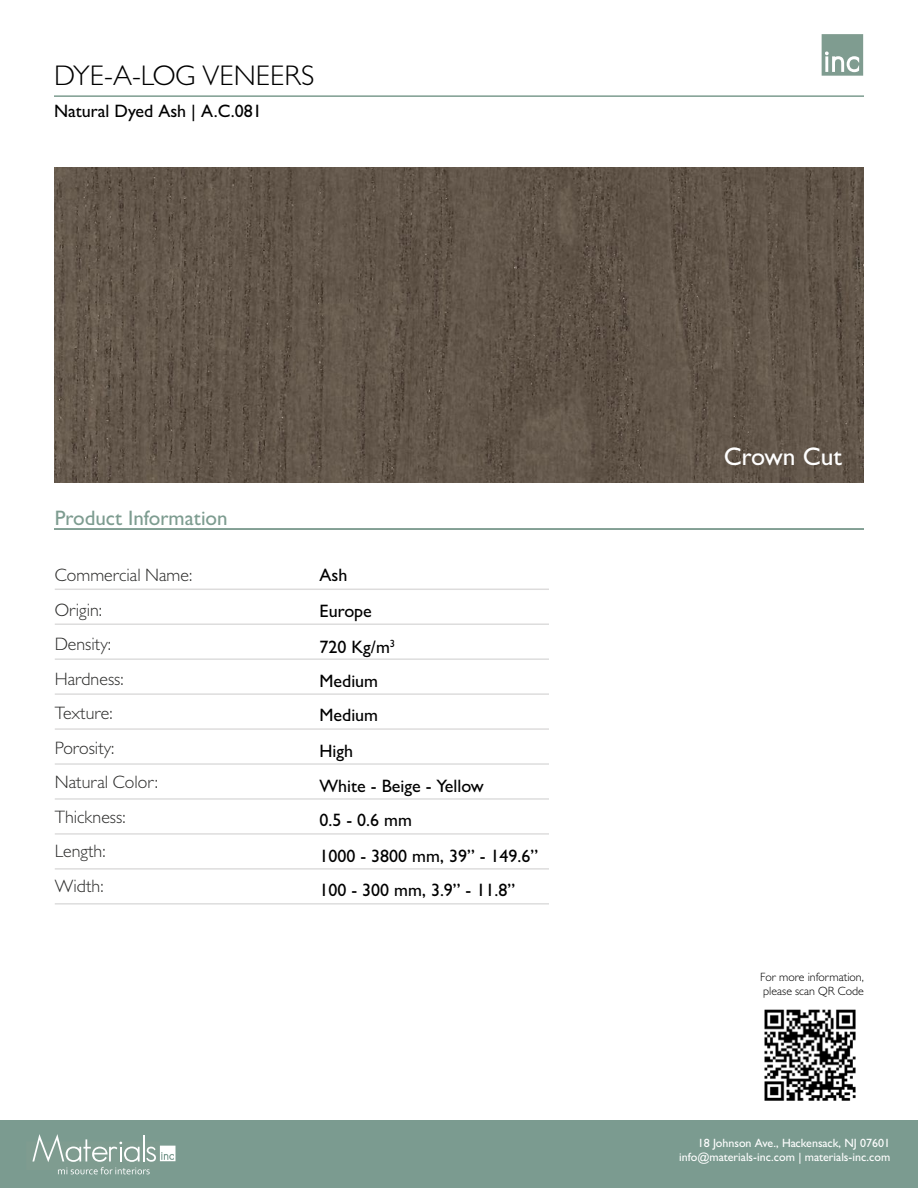
<style>
.page{position:relative;width:918px;height:1188px;background:#fff}
.page>*{position:absolute;margin:0;border:0;box-sizing:border-box;transform-origin:0 0}
.t1{font:300 28.5px "Gill Sans";color:#000}
.t2{font:500 25.5px "Gill Sans";color:#fff}
.t3{font:500 21px "Gill Sans";color:#7d9c90}
.t4{font:500 18px/35px "Gill Sans";color:#000}
.t5{font:300 18px/34.5px "Gill Sans";color:#2c2c2b}
.t6{font:500 12px/14.4px "Gill Sans";color:#fff;text-align:right}
.t7{font:300 12px/14.4px "Gill Sans";color:#000}
</style>
<div class="page">
<hr style="left:55px;top:589px;width:494px;height:1px;background:#bbbaba">
<hr style="left:55px;top:693px;width:494px;height:2px;background:#bbbaba">
<hr style="left:55px;top:798px;width:494px;height:2px;background:#bbbaba">
<hr style="left:55px;top:623px;width:494px;height:2px;background:#bbbaba">
<hr style="left:55px;top:728px;width:494px;height:2px;background:#bbbaba">
<hr style="left:55px;top:833px;width:494px;height:2px;background:#bbbaba">
<hr style="left:55px;top:658px;width:494px;height:2px;background:#bbbaba">
<hr style="left:55px;top:763px;width:494px;height:2px;background:#bbbaba">
<hr style="left:55px;top:868px;width:494px;height:2px;background:#bbbaba">
<hr style="left:55px;top:903px;width:494px;height:2px;background:#bbbaba">
<svg style="left:822px;top:34px;width:41px;height:42px;background:#93aba1"></svg>
<hr style="left:54px;top:95px;width:810px;height:2px;background:#7d9c90">
<div style="left:0;top:1120px;width:918px;height:68px;background:#7b9b90"></div>
<svg style="left:32px;top:1134px;width:144px;height:40px"></svg>
<img style="left:54px;top:167px;width:810px;height:315px">
<hr style="left:54px;top:528px;width:810px;height:2px;background:#7d9c90">
<img style="left:764px;top:1009px;width:92px;height:92px">
<h1 class="t1" style="left:54px;top:58px;width:262px">DYE-A-LOG VENEERS</h1>
<p class="t4" style="left:54px;top:93px;width:209px">Natural Dyed Ash | A.C.081</p>
<p class="t3" style="left:55px;top:505px;width:174px">Product Information</p>
<p class="t5" style="left:55px;top:558px;width:139px">Commercial Name:<br>Origin:<br>Density:<br>Hardness:<br>Texture:<br>Porosity:<br>Natural Color:<br>Thickness:<br>Length:<br>Width:</p>
<p class="t4" style="left:320px;top:558px;width:220px">Ash<br>Europe<br>720 Kg/m<sup>3<br></sup>Medium<br>Medium<br>High<br>White - Beige - Yellow<br>0.5 - 0.6 mm<br>1000 - 3800 mm, 39” - 149.6”<br>100 - 300 mm, 3.9” - 11.8”</p>
<h2 class="t2" style="left:724px;top:442px;width:120px">Crown Cut</h2>
<p class="t7" style="left:760px;top:970px;width:105px">For more information, please scan QR Code</p>
<p class="t6" style="left:679px;top:1135px;width:213px">18 Johnson Ave., Hackensack, NJ 07601 info@materials-inc.com | materials-inc.com</p>
</div>
